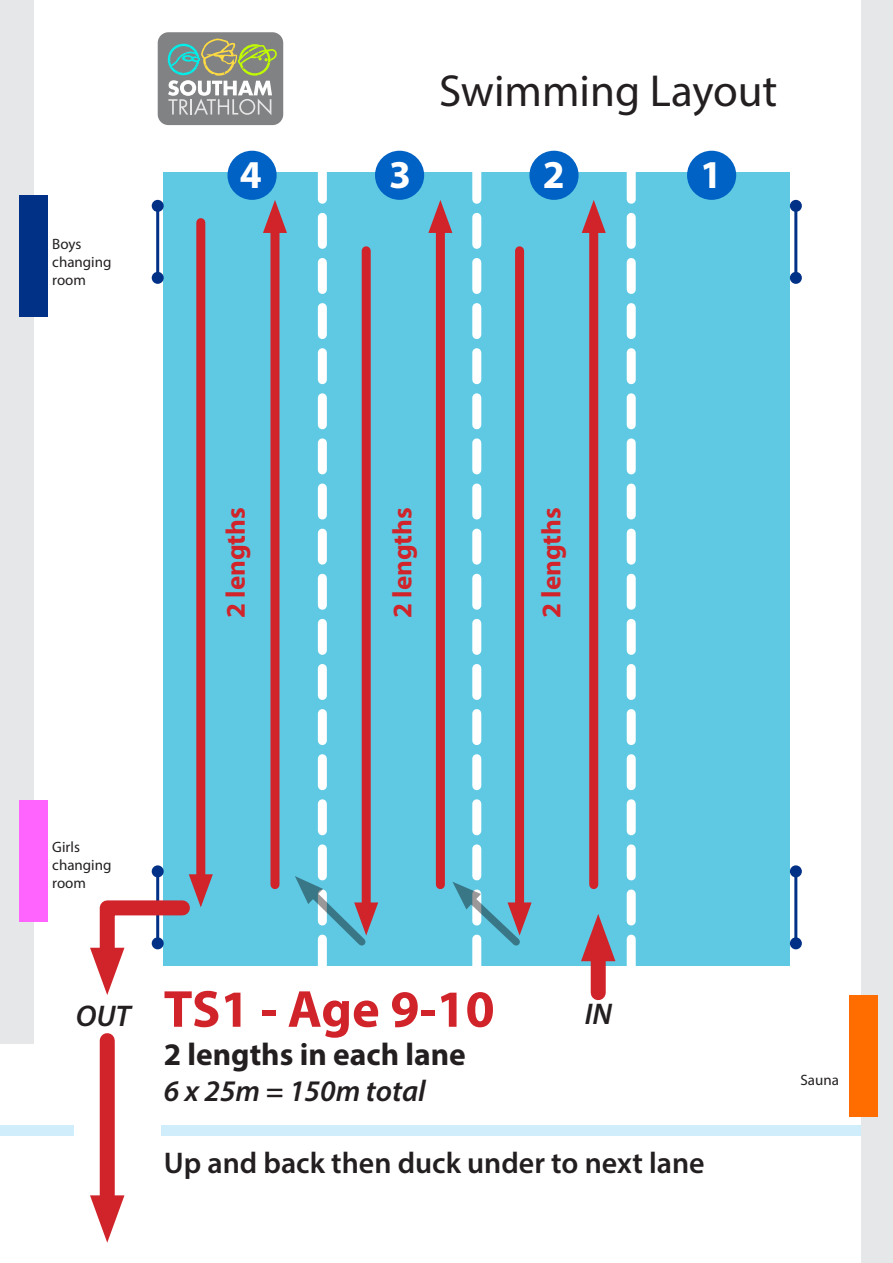
<style>
.page{position:relative;width:893px;height:1263px;background:#fff}
.page>*{position:absolute;margin:0;border:0;box-sizing:border-box;transform-origin:0 0}
.t1{font:700 52.5px "Myriad Pro";color:#d1232a}
.t2{font:45px "Myriad Pro";color:#231f20}
.t3{font:700 39.6px "Myriad Pro";color:#fff}
.t4{font:700 31.5px "Myriad Pro";color:#231f20}
.t5{font:600 30px "Myriad Pro";color:#231f20}
.t6{font:italic 600 30px "Myriad Pro";color:#231f20}
.t7{font:700 27px "Myriad Pro";color:#d1232a}
.t8{font:15px/18px "Myriad Pro";color:#231f20}
</style>
<div class="page">
<div style="left:162px;top:1125px;width:700px;height:10px;background:#cfedfb"></div>
<div style="left:0;top:1125px;width:73px;height:10px;background:#cfedfb"></div>
<div style="left:164px;top:172px;width:626px;height:794px;background:#5fc9e3"></div>
<svg style="left:627px;top:172px;width:9px;height:794px"></svg>
<div style="left:227px;top:151px;width:50px;height:49px;background:#0062c4;border-radius:50%"></div>
<div style="left:375px;top:151px;width:49px;height:49px;background:#0062c4;border-radius:50%"></div>
<div style="left:529px;top:151px;width:50px;height:49px;background:#0062c4;border-radius:50%"></div>
<div style="left:687px;top:151px;width:49px;height:49px;background:#0062c4;border-radius:50%"></div>
<hr style="left:156px;top:206px;width:3px;height:72px;background:#003186">
<div style="left:152px;top:200px;width:12px;height:12px;background:#003186;border-radius:50%"></div>
<div style="left:152px;top:272px;width:12px;height:12px;background:#003186;border-radius:50%"></div>
<div style="left:152px;top:865px;width:12px;height:12px;background:#003186;border-radius:50%"></div>
<hr style="left:794px;top:206px;width:3px;height:72px;background:#003186">
<div style="left:790px;top:200px;width:12px;height:12px;background:#003186;border-radius:50%"></div>
<div style="left:790px;top:272px;width:12px;height:12px;background:#003186;border-radius:50%"></div>
<hr style="left:794px;top:871px;width:3px;height:72px;background:#003186">
<div style="left:790px;top:865px;width:12px;height:12px;background:#003186;border-radius:50%"></div>
<div style="left:790px;top:937px;width:12px;height:12px;background:#003186;border-radius:50%"></div>
<div style="left:0;top:0;width:34px;height:1044px;background:#e6e7e9"></div>
<div style="left:862px;top:0;width:31px;height:1263px;background:#e6e7e9"></div>
<div style="left:19px;top:196px;width:29px;height:121px;background:#003186"></div>
<div style="left:19px;top:800px;width:29px;height:121px;background:#ff64ff"></div>
<div style="left:849px;top:995px;width:28px;height:121px;background:#ff6d00"></div>
<div style="left:158px;top:32px;width:125px;height:93px;background:#818284;border-radius:11px"></div>
<svg style="left:157px;top:38px;width:120px;height:77px"></svg>
<div style="left:591px;top:942px;width:15px;height:51px;background:#d1232a"></div>
<svg style="left:581px;top:914px;width:34px;height:47px"></svg>
<div style="left:589px;top:219px;width:9px;height:666px;background:#d1232a"></div>
<svg style="left:582px;top:200px;width:24px;height:33px"></svg>
<div style="left:270px;top:219px;width:9px;height:666px;background:#d1232a"></div>
<svg style="left:263px;top:200px;width:24px;height:33px"></svg>
<svg style="left:428px;top:172px;width:104px;height:794px"></svg>
<svg style="left:295px;top:172px;width:83px;height:794px"></svg>
<div style="left:196px;top:223px;width:9px;height:665px;background:#d1232a"></div>
<svg style="left:90px;top:874px;width:123px;height:121px"></svg>
<div style="left:100px;top:1040px;width:15px;height:175px;background:#d1232a"></div>
<svg style="left:90px;top:1195px;width:34px;height:48px"></svg>
<p class="t8" style="left:52px;top:235px;width:61px">Boys changing room</p>
<h2 class="t2" style="left:439px;top:63px;width:340px">Swimming Layout</h2>
<h3 class="t3" style="left:240px;top:149px;width:23px">4</h3>
<h3 class="t3" style="left:389px;top:149px;width:23px">3</h3>
<h3 class="t3" style="left:543px;top:149px;width:23px">2</h3>
<h3 class="t3" style="left:700px;top:149px;width:23px">1</h3>
<p class="t7" style="left:218px;top:618px;width:113px;rotate:-90deg">2 lengths</p>
<p class="t7" style="left:385px;top:618px;width:113px;rotate:-90deg">2 lengths</p>
<p class="t7" style="left:534px;top:618px;width:113px;rotate:-90deg">2 lengths</p>
<p class="t8" style="left:52px;top:838px;width:61px">Girls changing room</p>
<p class="t6" style="left:76px;top:997px;width:56px">OUT</p>
<p class="t1" style="left:164px;top:975px;width:332px">TS1 - Age 9-10</p>
<p class="t4" style="left:164px;top:1033px;width:304px">2 lengths in each lane</p>
<p class="t6" style="left:164px;top:1071px;width:263px">6 x 25m = 150m total</p>
<p class="t6" style="left:585px;top:995px;width:29px">IN</p>
<p class="t5" style="left:164px;top:1143px;width:542px">Up and back then duck under to next lane</p>
<p class="t8" style="left:800px;top:1071px;width:40px">Sauna</p>
</div>
